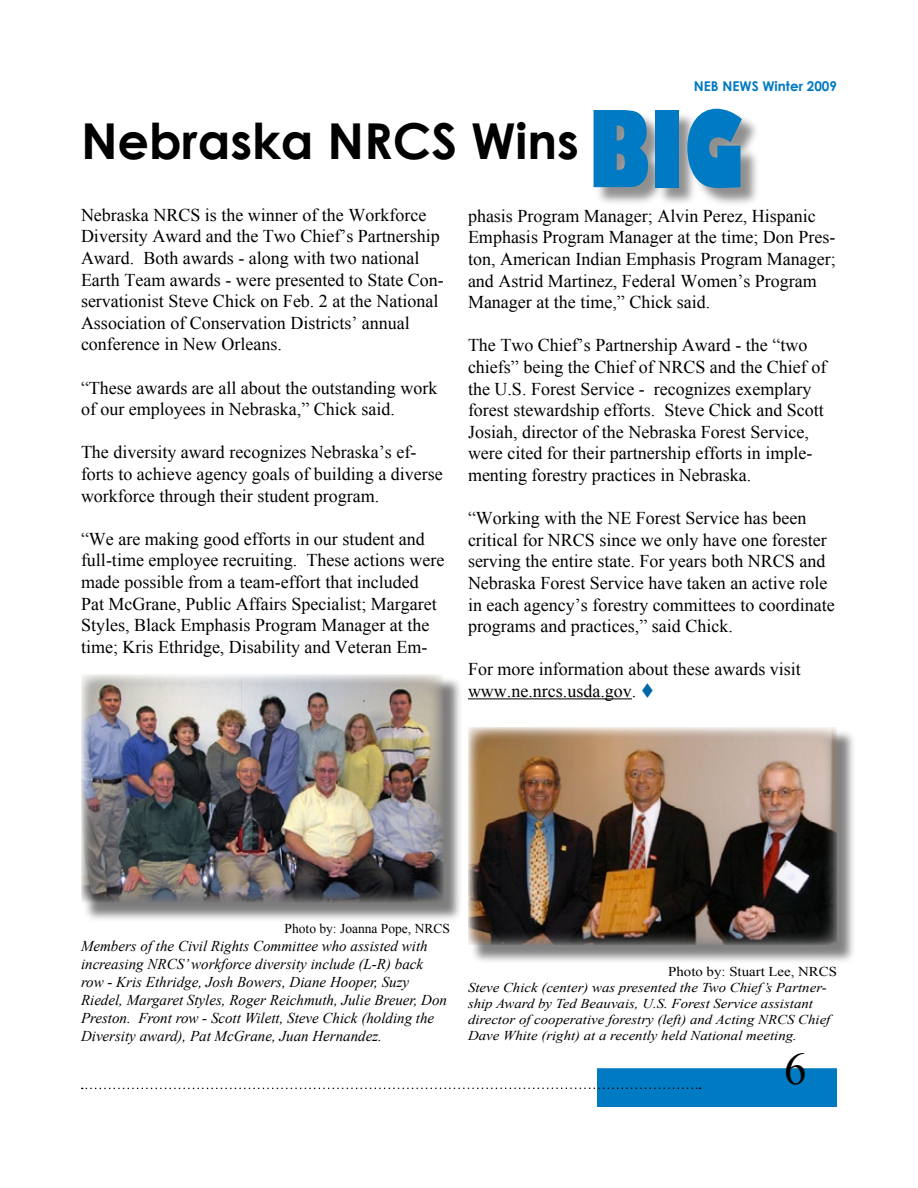
<style>
.page{position:relative;width:918px;height:1188px;background:#fff}
.page>*{position:absolute;margin:0;border:0;box-sizing:border-box;transform-origin:0 0}
.t1{font:700 49.5px "Century Gothic";color:#000}
.t2{font:45px "Times New Roman";color:#000}
.t3{font:18px/21.6px "Times New Roman";color:#000}
.t4{font:italic 15px/18px "Times New Roman";color:#000}
.t5{font:italic 13.5px/16.2px "Times New Roman";color:#000;scale:1.1 1}
.t6{font:13.5px "Times New Roman";color:#000}
.t7{font:13.5px "Times New Roman";color:#000;scale:1.1 1}
.t8{font:700 13.5px "Century Gothic";color:#007ac2}
.s1{font-family:"Gill Sans";font-weight:800;font-stretch:condensed;font-size:103.5px;color:#007ac2}
.s2{color:#0068a7}
</style>
<div class="page">
<div style="left:598px;top:1069px;width:238px;height:37px;background:#007ac2"></div>
<div style="left:597px;top:1068px;width:240px;height:39px;border:2px solid #007ac2"></div>
<svg style="left:82px;top:1088px;width:619px;height:1px"></svg>
<hr style="left:468px;top:698px;width:164px;height:1px;background:#000">
<div style="left:82px;top:676px;width:382px;height:247px;background:#000;opacity:.51"></div>
<img style="left:81px;top:674px;width:363px;height:229px">
<div style="left:470px;top:729px;width:386px;height:235px;background:#000;opacity:.5"></div>
<img style="left:468px;top:727px;width:369px;height:218px">
<div style="left:594px;top:110px;width:167px;height:98px;background:#000;opacity:.44"></div>
<p class="t8" style="left:694px;top:76px;width:145px">NEB NEWS Winter 2009</p>
<h1 class="t1" style="left:81px;top:103px;width:664px">Nebraska NRCS Wins <span class="s1">BIG</span></h1>
<p class="t3" style="left:81px;top:204px;width:364px">Nebraska NRCS is the winner of the Workforce Diversity Award and the Two Chief’s Partnership Award. Both awards - along with two national Earth Team awards - were presented to State Con&shy;servationist Steve Chick on Feb. 2 at the National Association of Conservation Districts’ annual conference in New Orleans.</p>
<p class="t3" style="left:81px;top:377px;width:358px">“These awards are all about the outstanding work of our employees in Nebraska,” Chick said.</p>
<p class="t3" style="left:81px;top:441px;width:363px">The diversity award recognizes Nebraska’s ef&shy;forts to achieve agency goals of building a diverse workforce through their student program.</p>
<p class="t3" style="left:81px;top:528px;width:365px">“We are making good efforts in our student and full-time employee recruiting. These actions were made possible from a team-effort that included Pat McGrane, Public Affairs Specialist; Margaret Styles, Black Emphasis Program Manager at the time; Kris Ethridge, Disability and Veteran Em-</p>
<p class="t3" style="left:468px;top:205px;width:369px">phasis Program Manager; Alvin Perez, Hispanic Emphasis Program Manager at the time; Don Pres&shy;ton, American Indian Emphasis Program Manager; and Astrid Martinez, Federal Women’s Program Manager at the time,” Chick said.</p>
<p class="t3" style="left:468px;top:334px;width:360px">The Two Chief’s Partnership Award - the “two chiefs” being the Chief of NRCS and the Chief of the U.S. Forest Service - recognizes exemplary forest stewardship efforts. Steve Chick and Scott Josiah, director of the Nebraska Forest Service, were cited for their partnership efforts in imple&shy;menting forestry practices in Nebraska.</p>
<p class="t3" style="left:468px;top:507px;width:368px">“Working with the NE Forest Service has been critical for NRCS since we only have one forester serving the entire state. For years both NRCS and Nebraska Forest Service have taken an active role in each agency’s forestry committees to coordinate programs and practices,” said Chick.</p>
<p class="t3" style="left:468px;top:658px;width:334px">For more information about these awards visit www.ne.nrcs.usda.gov. <span class="s2">▼</span></p>
<p class="t6" style="left:285px;top:919px;width:167px">Photo by: Joanna Pope, NRCS</p>
<p class="t4" style="left:81px;top:937px;width:368px">Members of the Civil Rights Committee who assisted with increasing NRCS’ workforce diversity include (L-R) back row - Kris Ethridge, Josh Bowers, Diane Hooper, Suzy Riedel, Margaret Styles, Roger Reichmuth, Julie Breuer, Don Preston. Front row - Scott Wilett, Steve Chick (holding the Diversity award), Pat McGrane, Juan Hernandez.</p>
<p class="t7" style="left:668px;top:962px;width:155px">Photo by: Stuart Lee, NRCS</p>
<p class="t5" style="left:468px;top:979px;width:331px">Steve Chick (center) was presented the Two Chief’s Partner&shy;ship Award by Ted Beauvais, U.S. Forest Service assistant director of cooperative forestry (left) and Acting NRCS Chief Dave White (right) at a recently held National meeting.</p>
<h2 class="t2" style="left:784px;top:1039px;width:24px">6</h2>
</div>
